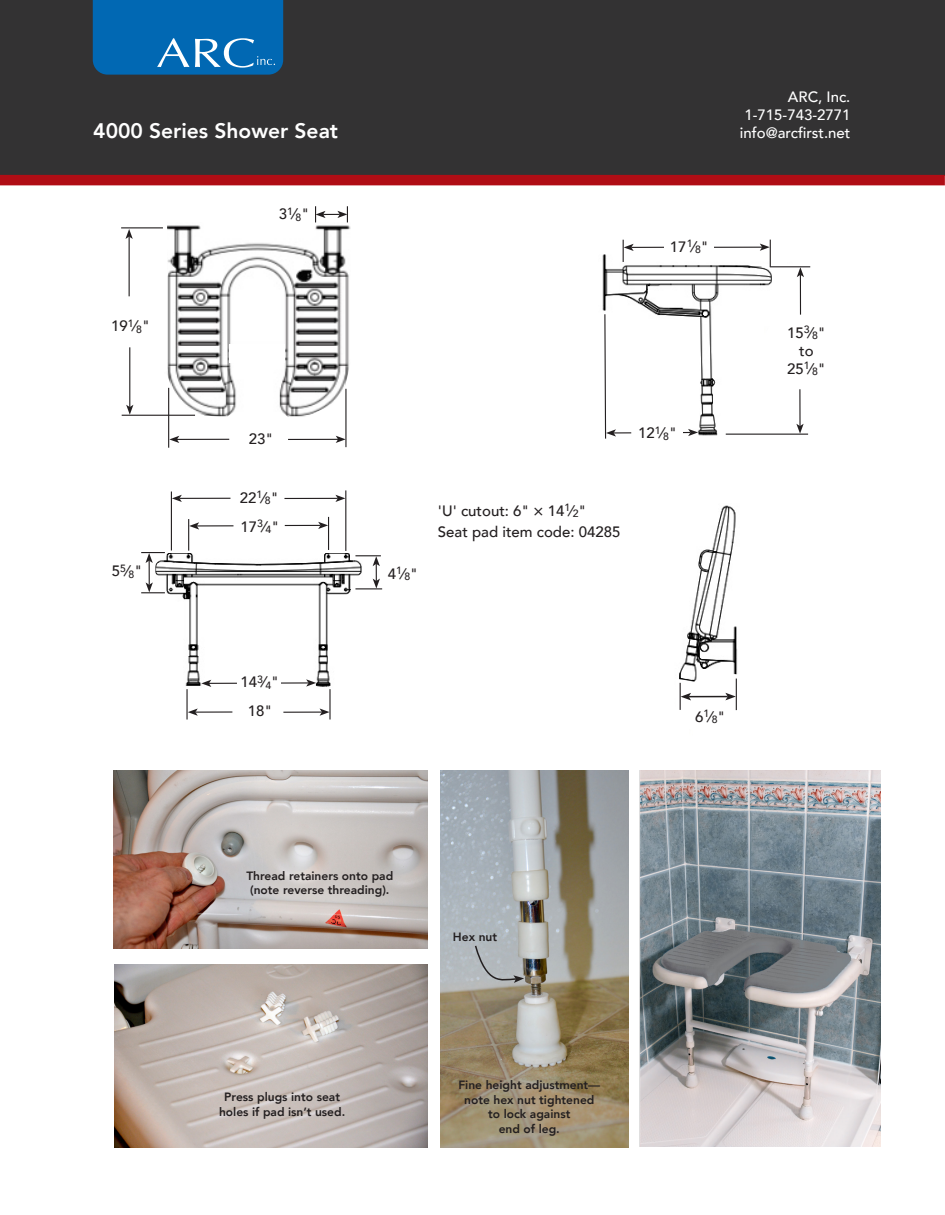
<style>
.page{position:relative;width:945px;height:1215px;background:#fff}
.page>*{position:absolute;margin:0;border:0;box-sizing:border-box;transform-origin:0 0}
.t1{font:800 21px "Avenir";color:#fff}
.t2{font:500 15px/18px "Avenir";color:#231f20;text-align:center}
.t3{font:500 15px/18px "Avenir";color:#fff;text-align:right}
.t4{font:800 12px/14.4px "Avenir";color:#231f20;text-align:center}
.t5{font:500 10.5px "Avenir";color:#231f20}
.s1{font-size:15px}
</style>
<div class="page">
<img style="left:115px;top:964px;width:313px;height:183px">
<img style="left:113px;top:771px;width:315px;height:177px">
<img style="left:628px;top:771px;width:253px;height:376px">
<div style="left:0;top:0;width:945px;height:175px;background:#333233"></div>
<div style="left:0;top:175px;width:945px;height:10px;background:#b00d15"></div>
<svg style="left:93px;top:0;width:190px;height:75px;background:#0e6eb5"></svg>
<img style="left:440px;top:771px;width:188px;height:377px">
<svg style="left:474px;top:944px;width:50px;height:41px;background:#aaafb2"></svg>
<img style="left:167px;top:225px;width:184px;height:126px">
<div style="left:230px;top:344px;width:55px;height:18px;background:#fff"></div>
<hr style="left:121px;top:227px;width:42px;height:1px;background:#231f20">
<svg style="left:315px;top:206px;width:33px;height:16px"></svg>
<hr style="left:129px;top:347px;width:1px;height:60px;background:#231f20">
<hr style="left:129px;top:237px;width:1px;height:59px;background:#231f20">
<svg style="left:125px;top:229px;width:8px;height:10px"></svg>
<img style="left:679px;top:505px;width:59px;height:169px">
<svg style="left:679px;top:674px;width:58px;height:37px"></svg>
<img style="left:602px;top:240px;width:115px;height:196px">
<img style="left:148px;top:553px;width:207px;height:134px">
<div style="left:351px;top:548px;width:34px;height:12px;background:#fff"></div>
<svg style="left:351px;top:582px;width:27px;height:13px"></svg>
<div style="left:231px;top:517px;width:57px;height:38px;background:#fff"></div>
<div style="left:365px;top:590px;width:32px;height:30px;background:#fff"></div>
<hr style="left:171px;top:492px;width:1px;height:58px;background:#231f20">
<hr style="left:345px;top:490px;width:1px;height:61px;background:#231f20">
<hr style="left:328px;top:517px;width:1px;height:33px;background:#231f20">
<hr style="left:188px;top:519px;width:1px;height:32px;background:#231f20">
<svg style="left:201px;top:680px;width:36px;height:7px"></svg>
<hr style="left:197px;top:525px;width:36px;height:2px;background:#231f20">
<svg style="left:189px;top:522px;width:10px;height:8px"></svg>
<hr style="left:281px;top:682px;width:28px;height:2px;background:#231f20">
<svg style="left:306px;top:679px;width:10px;height:8px"></svg>
<hr style="left:285px;top:525px;width:36px;height:1px;background:#231f20">
<svg style="left:318px;top:522px;width:10px;height:7px"></svg>
<svg style="left:141px;top:552px;width:24px;height:41px"></svg>
<svg style="left:355px;top:555px;width:27px;height:34px"></svg>
<div style="left:111px;top:561px;width:32px;height:22px;background:#fff"></div>
<hr style="left:186px;top:689px;width:2px;height:31px;background:#231f20">
<hr style="left:329px;top:689px;width:2px;height:31px;background:#231f20">
<hr style="left:195px;top:711px;width:37px;height:2px;background:#231f20">
<svg style="left:188px;top:708px;width:10px;height:8px"></svg>
<hr style="left:283px;top:712px;width:39px;height:1px;background:#231f20">
<svg style="left:320px;top:708px;width:10px;height:8px"></svg>
<svg style="left:121px;top:351px;width:228px;height:151px"></svg>
<div style="left:238px;top:672px;width:43px;height:23px;background:#fff"></div>
<hr style="left:712px;top:247px;width:50px;height:1px;background:#231f20">
<svg style="left:717px;top:240px;width:94px;height:195px"></svg>
<hr style="left:631px;top:247px;width:35px;height:1px;background:#231f20">
<svg style="left:623px;top:240px;width:11px;height:22px"></svg>
<svg style="left:682px;top:429px;width:16px;height:7px"></svg>
<div style="left:665px;top:237px;width:49px;height:21px;background:#fff"></div>
<div style="left:633px;top:423px;width:49px;height:22px;background:#fff"></div>
<svg style="left:604px;top:313px;width:27px;height:126px"></svg>
<h1 class="t1" style="left:93px;top:114px;width:246px">4000 Series Shower Seat</h1>
<p class="t2" style="left:111px;top:316px;width:40px">19<sup>1</sup>⁄<sub>8</sub>"</p>
<p class="t2" style="left:112px;top:561px;width:10px">5</p>
<p class="t5" style="left:120px;top:562px;width:23px">5<span class="s1">⁄</span>8<span class="s1">"</span></p>
<p class="t2" style="left:279px;top:204px;width:32px">3<sup>1</sup>⁄<sub>8</sub>"</p>
<p class="t2" style="left:249px;top:429px;width:26px">23"</p>
<p class="t2" style="left:240px;top:488px;width:40px">22<sup>1</sup>⁄<sub>8</sub>"</p>
<p class="t2" style="left:241px;top:517px;width:40px">17<sup>3</sup>⁄<sub>4</sub>"</p>
<p class="t2" style="left:240px;top:667px;width:40px;line-height:28.7px">14<sup>3</sup>⁄<sub>4</sub>"<br>18"</p>
<p class="t3" style="left:740px;top:87px;width:112px">ARC, Inc.<br>1-715-743-2771 info@arcfirst.net</p>
<p class="t2" style="left:670px;top:236px;width:40px">17<sup>1</sup>⁄<sub>8</sub>"</p>
<p class="t2" style="left:638px;top:423px;width:40px">12<sup>1</sup>⁄<sub>8</sub>"</p>
<p class="t2" style="left:388px;top:564px;width:32px">4<sup>1</sup>⁄<sub>8</sub>"</p>
<p class="t2" style="left:438px;top:499px;width:184px;line-height:21px;text-align:left">'U' cutout: 6" × 14<sup>1</sup>⁄<sub>2</sub>"<br>Seat pad item code: 04285</p>
<p class="t2" style="left:787px;top:323px;width:40px">15<sup>3</sup>⁄<sub>8</sub>" to<br>25<sup>1</sup>⁄<sub>8</sub>"</p>
<p class="t2" style="left:695px;top:707px;width:32px">6<sup>1</sup>⁄<sub>8</sub>"</p>
<p class="t4" style="left:246px;top:868px;width:148px">Thread retainers onto pad (note reverse threading).</p>
<p class="t4" style="left:219px;top:1090px;width:128px">Press plugs into seat holes if pad isn’t used.</p>
<p class="t4" style="left:453px;top:929px;width:46px">Hex nut</p>
<p class="t4" style="left:458px;top:1078px;width:143px">Fine height adjustment— note hex nut tightened to lock against<br>end of leg.</p>
</div>
